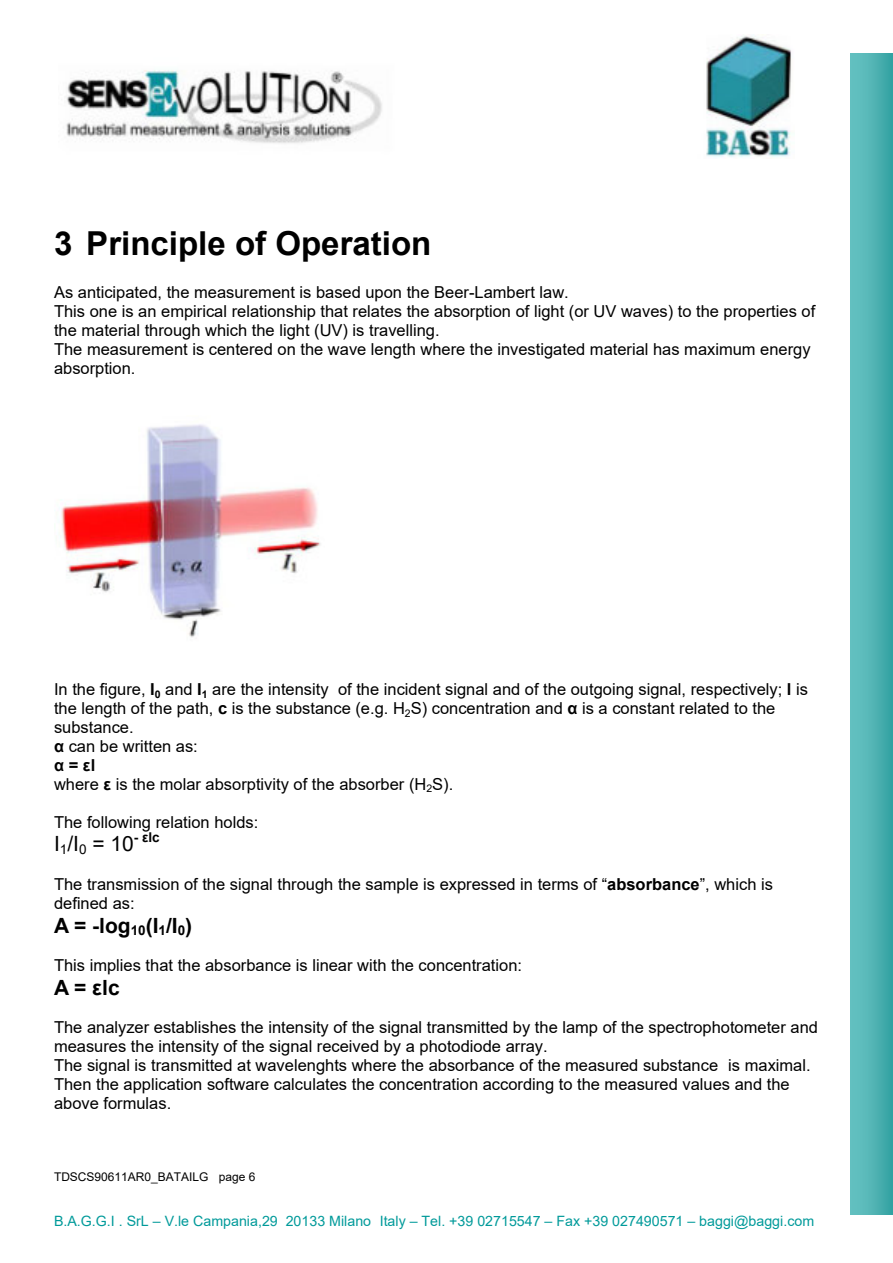
<style>
.page{position:relative;width:893px;height:1263px;background:#fff}
.page>*{position:absolute;margin:0;border:0;box-sizing:border-box;transform-origin:0 0}
.t1{font:700 33px "Arial";color:#000}
.t2{font:700 21px "Arial";color:#000}
.t3{font:21px "Arial";color:#000}
.t4{font:16.5px/19px "Arial";color:#000}
.t5{font:14.25px "Arial";color:#009a9a}
.t6{font:700 13.5px "Arial";color:#000}
.t7{font:12px "Arial";color:#000}
.s1{font-weight:700}
</style>
<div class="page">
<img style="left:66px;top:36px;width:725px;height:122px">
<img style="left:850px;top:54px;width:42px;height:1161px">
<img style="left:61px;top:424px;width:260px;height:214px">
<h1 class="t1" style="left:54px;top:231px;width:379px">3 Principle of Operation</h1>
<p class="t4" style="left:54px;top:284px;width:762px">As anticipated, the measurement is based upon the Beer-Lambert law.<br>This one is an empirical relationship that relates the absorption of light (or UV waves) to the properties of the material through which the light (UV) is travelling.<br>The measurement is centered on the wave length where the investigated material has maximum energy absorption.</p>
<p class="t4" style="left:54px;top:682px;width:755px">In the figure, <span class="s1">I</span><sub>0</sub> and <span class="s1">I</span><sub>1</sub> are the intensity of the incident signal and of the outgoing signal, respectively; <span class="s1">l</span> is the length of the path, <span class="s1">c</span> is the substance (e.g. H<sub>2</sub>S) concentration and <span class="s1">α</span> is a constant related to the substance.<br><span class="s1">α</span> can be written as:<br><span class="s1">α=εl<br></span>where <span class="s1">ε</span> is the molar absorptivity of the absorber (H<sub>2</sub>S).</p>
<p class="t4" style="left:54px;top:814px;width:206px">The following relation holds:</p>
<p class="t3" style="left:54px;top:836px;width:81px">I<sub>1</sub>/I<sub>0</sub> = 10</p>
<p class="t6" style="left:134px;top:832px;width:27px">- εlc</p>
<p class="t4" style="left:54px;top:877px;width:720px">The transmission of the signal through the sample is expressed in terms of “<span class="s1">absorbance</span>”, which is defined as:</p>
<p class="t2" style="left:54px;top:917px;width:140px">A = -log<sub>10</sub>(I<sub>1</sub>/I<sub>0</sub>)</p>
<p class="t4" style="left:54px;top:957px;width:469px">This implies that the absorbance is linear with the concentration:</p>
<p class="t2" style="left:54px;top:979px;width:67px">A = εlc</p>
<p class="t4" style="left:54px;top:1020px;width:765px">The analyzer establishes the intensity of the signal transmitted by the lamp of the spectrophotometer and measures the intensity of the signal received by a photodiode array.<br>The signal is transmitted at wavelenghts where the absorbance of the measured substance is maximal.<br>Then the application software calculates the concentration according to the measured values and the above formulas.</p>
<p class="t7" style="left:54px;top:1172px;width:203px">TDSCS90611AR0_BATAILG page 6</p>
<p class="t5" style="left:54px;top:1215px;width:761px">B.A.G.G.I . SrL – V.le Campania,29 20133 Milano Italy – Tel. +39 02715547 – Fax +39 027490571 – baggi@baggi.com</p>
</div>
